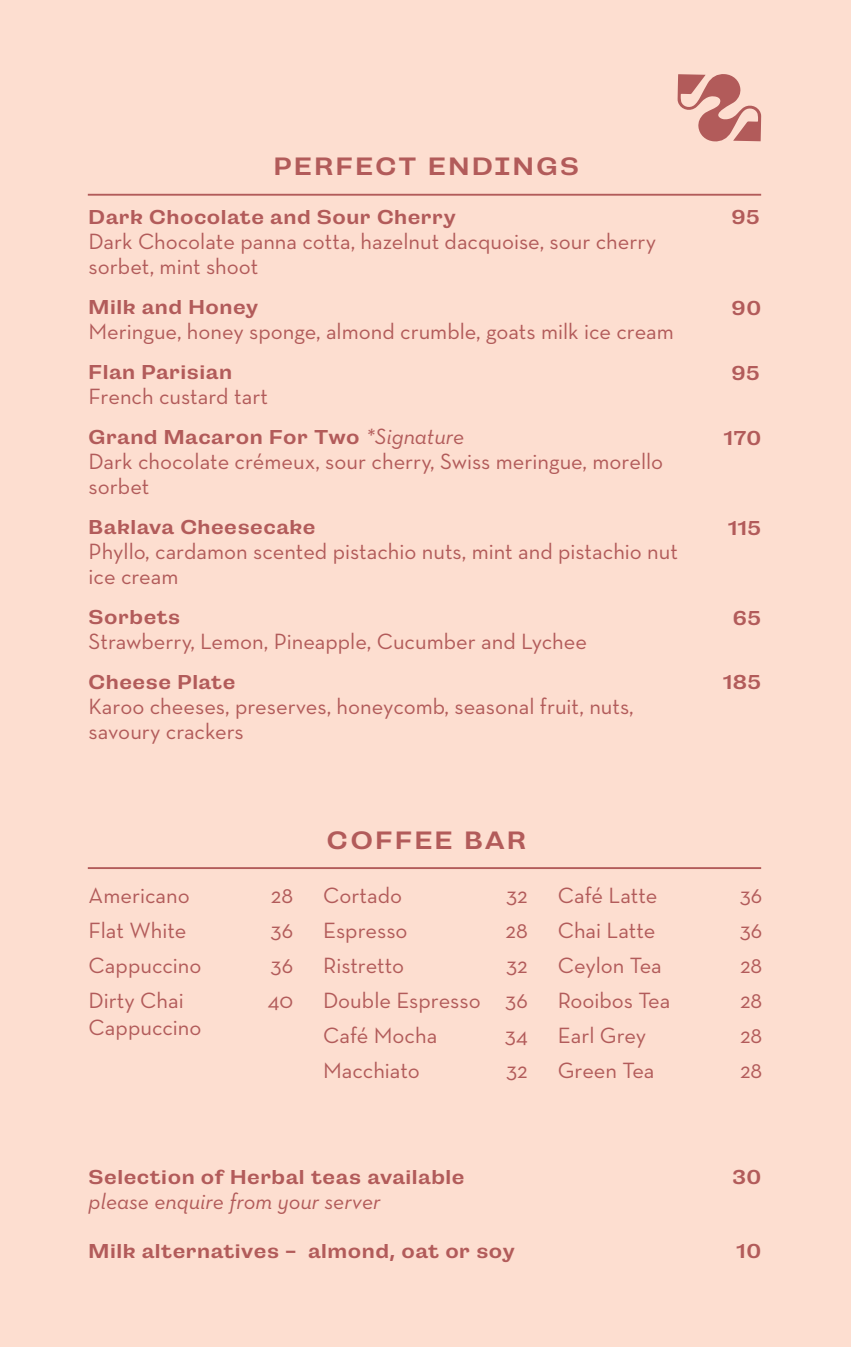
<style>
.page{position:relative;width:851px;height:1347px;background:#fff}
.page>*{position:absolute;margin:0;border:0;box-sizing:border-box;transform-origin:0 0}
.t1{font:500 25px "Campaign";letter-spacing:.105em;color:#b25b5a}
.t2{font:22.5px/25px "Neutra Text";color:#b25b5a}
.t3{font:italic 22.5px "Neutra Text";color:#b25b5a}
.t4{font:500 20px "Campaign";letter-spacing:.025em;color:#b25b5a}
.s1{font-family:"Neutra Text";font-weight:400;font-style:italic;font-size:22.5px}
</style>
<div class="page">
<div style="left:0;top:0;width:850px;height:1346px;background:#fdded0"></div>
<svg style="left:677px;top:74px;width:84px;height:68px"></svg>
<hr style="left:88px;top:194px;width:673px;height:2px;background:#b25b5a">
<hr style="left:88px;top:867px;width:673px;height:2px;background:#b25b5a">
<p class="t1" style="left:274px;top:152px;width:307px">PERFECT ENDINGS</p>
<p class="t4" style="left:89px;top:205px;width:368px">Dark Chocolate and Sour Cherry</p>
<p class="t2" style="left:89px;top:228px;width:569px">Dark Chocolate panna cotta, hazelnut dacquoise, sour cherry sorbet, mint shoot</p>
<p class="t4" style="left:89px;top:295px;width:171px">Milk and Honey</p>
<p class="t2" style="left:89px;top:318px;width:586px">Meringue, honey sponge, almond crumble, goats milk ice cream</p>
<p class="t4" style="left:89px;top:360px;width:145px">Flan Parisian</p>
<p class="t2" style="left:89px;top:383px;width:181px">French custard tart</p>
<p class="t4" style="left:89px;top:425px;width:377px">Grand Macaron For Two <span class="s1">*Signature</span></p>
<p class="t2" style="left:89px;top:448px;width:576px">Dark chocolate crémeux, sour cherry, Swiss meringue, morello sorbet</p>
<p class="t4" style="left:89px;top:515px;width:228px">Baklava Cheesecake</p>
<p class="t2" style="left:89px;top:538px;width:590px">Phyllo, cardamon scented pistachio nuts, mint and pistachio nut ice cream</p>
<p class="t4" style="left:89px;top:605px;width:93px">Sorbets</p>
<p class="t2" style="left:89px;top:628px;width:500px">Strawberry, Lemon, Pineapple, Cucumber and Lychee</p>
<p class="t4" style="left:89px;top:670px;width:148px">Cheese Plate</p>
<p class="t2" style="left:89px;top:693px;width:546px">Karoo cheeses, preserves, honeycomb, seasonal fruit, nuts, savoury crackers</p>
<p class="t2" style="left:89px;top:882px;width:103px">Americano</p>
<p class="t2" style="left:89px;top:917px;width:99px">Flat White</p>
<p class="t2" style="left:89px;top:952px;width:114px">Cappuccino</p>
<p class="t2" style="left:89px;top:987px;width:97px">Dirty Chai</p>
<p class="t2" style="left:89px;top:1014px;width:114px">Cappuccino</p>
<p class="t2" style="left:271px;top:882px;width:24px">28</p>
<p class="t2" style="left:270px;top:917px;width:24px">36</p>
<p class="t2" style="left:270px;top:952px;width:24px">36</p>
<p class="t2" style="left:268px;top:987px;width:27px">40</p>
<p class="t1" style="left:327px;top:826px;width:200px">COFFEE BAR</p>
<p class="t2" style="left:323px;top:882px;width:81px">Cortado</p>
<p class="t2" style="left:323px;top:917px;width:86px">Espresso</p>
<p class="t2" style="left:323px;top:952px;width:83px">Ristretto</p>
<p class="t2" style="left:323px;top:987px;width:159px">Double Espresso</p>
<p class="t2" style="left:323px;top:1022px;width:116px">Café Mocha</p>
<p class="t2" style="left:323px;top:1057px;width:98px">Macchiato</p>
<p class="t2" style="left:506px;top:882px;width:23px">32</p>
<p class="t2" style="left:505px;top:917px;width:24px">28</p>
<p class="t2" style="left:506px;top:952px;width:23px">32</p>
<p class="t2" style="left:505px;top:987px;width:24px">36</p>
<p class="t2" style="left:505px;top:1022px;width:24px">34</p>
<p class="t2" style="left:506px;top:1057px;width:23px">32</p>
<p class="t2" style="left:557px;top:882px;width:101px">Café Latte</p>
<p class="t2" style="left:557px;top:917px;width:99px">Chai Latte</p>
<p class="t2" style="left:557px;top:952px;width:105px">Ceylon Tea</p>
<p class="t2" style="left:557px;top:987px;width:114px">Rooibos Tea</p>
<p class="t2" style="left:557px;top:1022px;width:90px">Earl Grey</p>
<p class="t2" style="left:557px;top:1057px;width:98px">Green Tea</p>
<p class="t4" style="left:89px;top:1166px;width:377px">Selection of Herbal teas available</p>
<p class="t3" style="left:89px;top:1188px;width:293px">please enquire from your server</p>
<p class="t4" style="left:89px;top:1240px;width:427px">Milk alternatives - almond, oat or soy</p>
<p class="t4" style="left:731px;top:205px;width:30px">95</p>
<p class="t4" style="left:731px;top:296px;width:31px">90</p>
<p class="t4" style="left:731px;top:362px;width:30px">95</p>
<p class="t4" style="left:723px;top:427px;width:39px">170</p>
<p class="t4" style="left:728px;top:516px;width:34px">115</p>
<p class="t4" style="left:732px;top:606px;width:30px">65</p>
<p class="t4" style="left:723px;top:670px;width:39px">185</p>
<p class="t2" style="left:739px;top:882px;width:24px">36</p>
<p class="t2" style="left:739px;top:917px;width:24px">36</p>
<p class="t2" style="left:739px;top:952px;width:24px">28</p>
<p class="t2" style="left:739px;top:987px;width:24px">28</p>
<p class="t2" style="left:739px;top:1022px;width:24px">28</p>
<p class="t2" style="left:739px;top:1057px;width:24px">28</p>
<p class="t4" style="left:732px;top:1166px;width:30px">30</p>
<p class="t4" style="left:736px;top:1240px;width:26px">10</p>
</div>
